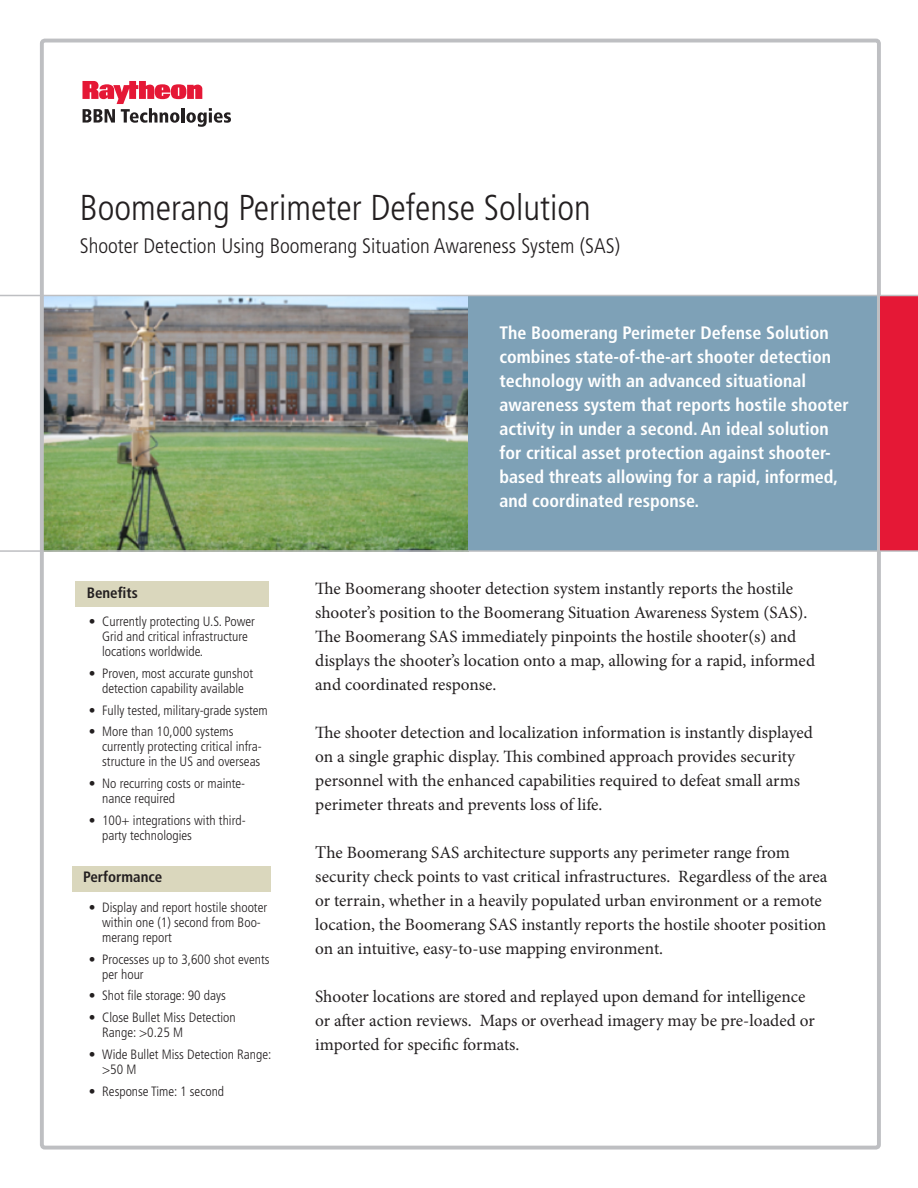
<style>
.page{position:relative;width:918px;height:1188px;background:#fff}
.page>*{position:absolute;margin:0;border:0;box-sizing:border-box;transform-origin:0 0}
.t1{font:300 condensed 36px "Frutiger LT Std";color:#231f20}
.t2{font:300 condensed 21px "Frutiger LT Std";color:#231f20}
.t3{font:700 condensed 18px/24px "Frutiger LT Std";color:#fff}
.t4{font:17.25px/24px "Minion Pro";color:#231f20}
.t5{font:700 condensed 15px "Frutiger LT Std";color:#231f20}
.t6{font:300 condensed 13.5px/15px "Frutiger LT Std";color:#231f20}
.s1{font-size:18px}
</style>
<div class="page">
<img style="left:45px;top:296px;width:423px;height:254px">
<div style="left:468px;top:296px;width:413px;height:255px;background:#7ea1b7"></div>
<div style="left:75px;top:581px;width:194px;height:26px;background:#dad7bd"></div>
<div style="left:73px;top:866px;width:198px;height:26px;background:#dad7bd"></div>
<div style="left:40px;top:39px;width:841px;height:1111px;border:4px solid #bebfc2;border-radius:3px"></div>
<svg style="left:83px;top:81px;width:148px;height:46px"></svg>
<div style="left:881px;top:296px;width:37px;height:255px;background:#e51836"></div>
<hr style="left:0;top:295px;width:918px;height:1px;background:#bebfc2">
<hr style="left:0;top:550px;width:918px;height:2px;background:#bebfc2">
<p class="t1" style="left:80px;top:187px;width:512px">Boomerang Perimeter Defense Solution</p>
<p class="t2" style="left:80px;top:234px;width:542px">Shooter Detection Using Boomerang Situation Awareness System (SAS)</p>
<p class="t5" style="left:87px;top:584px;width:53px">Benefits</p>
<p class="t6" style="left:102px;top:614px;width:154px;text-indent:-13px">• Currently protecting U.S. Power<br>Grid and critical infrastructure locations worldwide.</p>
<p class="t6" style="left:89px;top:666px;width:166px;text-align:center">• Proven, most accurate gunshot detection capability available</p>
<p class="t6" style="left:89px;top:703px;width:181px">• Fully tested, military-grade system</p>
<p class="t6" style="left:102px;top:724px;width:161px;text-indent:-13px">• More than 10,000 systems currently protecting critical infra&shy;structure in the US and overseas</p>
<p class="t6" style="left:102px;top:776px;width:145px;text-indent:-13px">• No recurring costs or mainte&shy;nance required</p>
<p class="t6" style="left:102px;top:813px;width:145px;text-indent:-13px">• 100+ integrations with third&shy;party technologies</p>
<p class="t5" style="left:83px;top:868px;width:81px">Performance</p>
<p class="t6" style="left:102px;top:900px;width:167px;text-indent:-13px">• Display and report hostile shooter within one (1) second from Boo&shy;merang report</p>
<p class="t6" style="left:102px;top:952px;width:169px;text-indent:-13px">• Processes up to 3,600 shot events per hour</p>
<p class="t6" style="left:89px;top:988px;width:139px">• Shot file storage: 90 days</p>
<p class="t6" style="left:102px;top:1010px;width:135px;text-indent:-13px">• Close Bullet Miss Detection<br>Range: &gt;0.25 M</p>
<p class="t6" style="left:102px;top:1047px;width:171px;text-indent:-13px">• Wide Bullet Miss Detection Range: &gt;50 M</p>
<p class="t6" style="left:89px;top:1084px;width:137px">• Response Time: 1 second</p>
<p class="t3" style="left:500px;top:321px;width:351px">The Boomerang Perimeter Defense Solution combines state-of-the-art shooter detection technology with an advanced situational awareness system that reports hostile shooter activity in under a second. An ideal solution for critical asset protection against shooter&shy;based threats allowing for a rapid, informed, and coordinated response.</p>
<p class="t4" style="left:315px;top:576px;width:501px">The Boomerang shooter detection system instantly reports the hostile shooter’s position to the Boomerang Situation Awareness System (SAS).<br>The Boomerang SAS immediately pinpoints the hostile shooter(s) and displays the shooter’s location onto a map, allowing for a rapid, informed and coordinated response.</p>
<p class="t4" style="left:315px;top:720px;width:499px">The shooter detection and localization information is instantly displayed on a single graphic display. This combined approach provides security personnel with the enhanced capabilities required to defeat small arms perimeter threats and prevents loss of life.</p>
<p class="t4" style="left:315px;top:840px;width:514px"><span class="s1">T</span>he Boomerang SAS architecture supports any perimeter range from security check points to vast critical infrastructures. Regardless of the area or terrain, whether in a heavily populated urban environment or a remote location, the Boomerang SAS instantly reports the hostile shooter position on an intuitive, easy-to-use mapping environment.</p>
<p class="t4" style="left:315px;top:984px;width:501px">Shooter locations are stored and replayed upon demand for intelligence or after action reviews. Maps or overhead imagery may be pre-loaded or imported for specific formats.</p>
</div>
